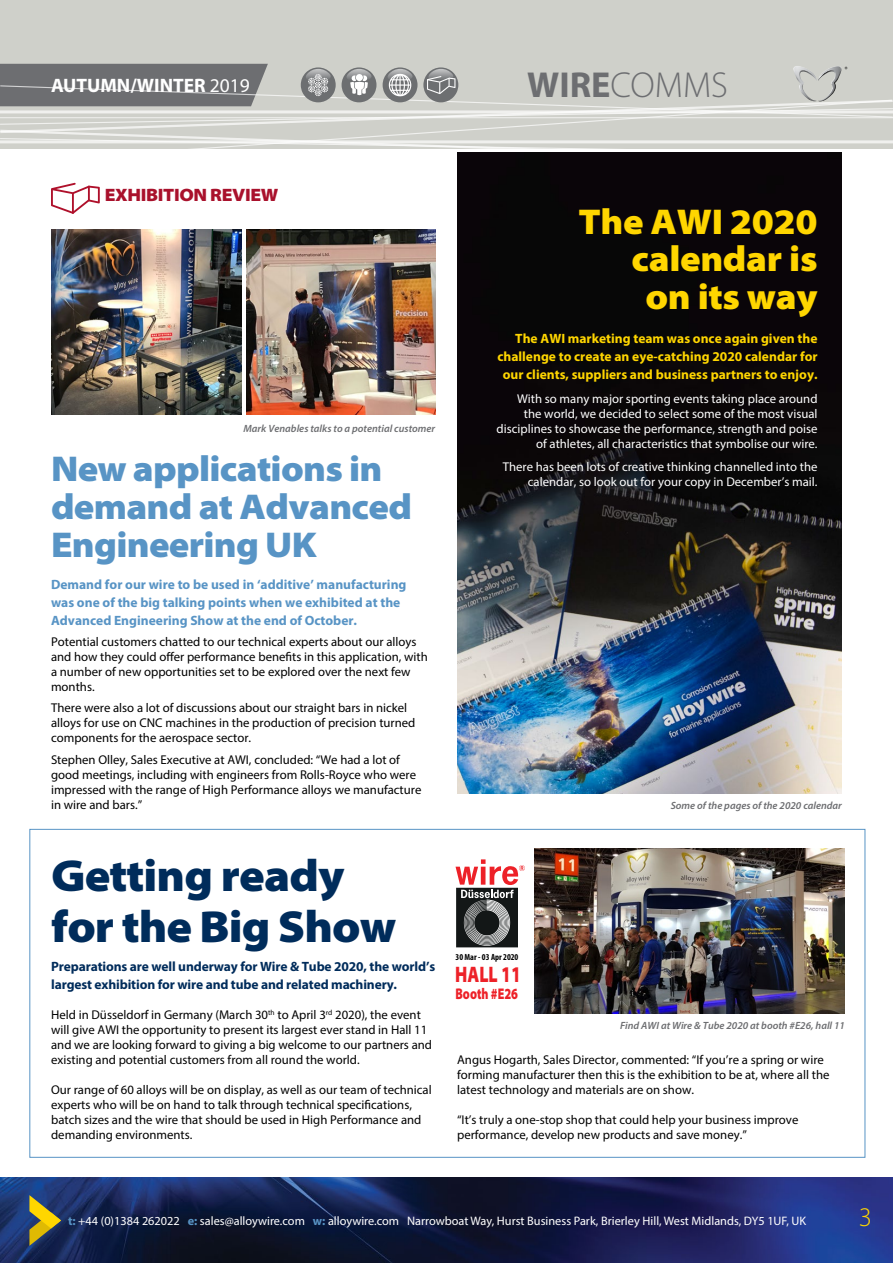
<style>
.page{position:relative;width:893px;height:1263px;background:#fff}
.page>*{position:absolute;margin:0;border:0;box-sizing:border-box;transform-origin:0 0}
.t1{font:900 semi-expanded 45px/51px "Myriad Pro";letter-spacing:-.02em;color:#002c5b}
.t2{font:300 36.15px "Myriad Pro";color:#6d6e71}
.t3{font:900 semi-expanded 36px/37.5px "Myriad Pro";letter-spacing:-.02em;color:#5894c5}
.t4{font:900 semi-expanded 36px/37.5px "Myriad Pro";letter-spacing:-.01em;color:#ffd600;text-align:right}
.t5{font:300 27px "Myriad Pro";color:#ffd600}
.t6{font:900 semi-expanded 22.5px "Myriad Pro";color:#ed2128;scale:.72 1}
.t7{font:700 19.5px "Myriad Pro";color:#fff}
.t8{font:900 semi-expanded 18px "Myriad Pro";letter-spacing:-.02em;color:#a9112c}
.t9{font:900 semi-expanded 15.45px "Myriad Pro";color:#ed2128;scale:.72 1}
.t10{font:700 13.5px/18px "Myriad Pro";color:#5894c5}
.t11{font:700 13.5px/18px "Myriad Pro";color:#ffd600;text-align:right}
.t12{font:700 13.5px/18px "Myriad Pro";letter-spacing:-.01em;color:#002c5b}
.t13{font:12.75px/15px "Myriad Pro";color:#000}
.t14{font:12.75px/15px "Myriad Pro";color:#fff;text-align:right}
.t15{font:12.3px "Myriad Pro";color:#fff}
.t16{font:italic 600 10.5px "Myriad Pro";color:#6d6e71}
.t17{font:700 condensed 9px "Myriad Pro";color:#000}
.s1{font-weight:400}
.s2{font-weight:700}
.s3{font-weight:700;color:#5894c5}
</style>
<div class="page">
<img style="left:0;top:1178px;width:893px;height:85px">
<img style="left:535px;top:848px;width:310px;height:166px">
<svg style="left:455px;top:859px;width:70px;height:87px"></svg>
<svg style="left:29px;top:1195px;width:32px;height:51px;background:#78733d"></svg>
<svg style="left:51px;top:183px;width:49px;height:31px"></svg>
<div style="left:0;top:0;width:893px;height:149px;background:#cfd0ca"></div>
<svg style="left:0;top:64px;width:893px;height:85px"></svg>
<img style="left:457px;top:152px;width:385px;height:641px">
<img style="left:51px;top:230px;width:191px;height:184px">
<img style="left:247px;top:230px;width:189px;height:184px">
<h3 class="t7" style="left:51px;top:73px;width:200px">AUTUMN/WINTER <span class="s1">2019</span></h3>
<h2 class="t2" style="left:527px;top:63px;width:202px"><span class="s2">WIRE</span>COMMS</h2>
<h3 class="t8" style="left:105px;top:183px;width:175px">EXHIBITION REVIEW</h3>
<p class="t16" style="left:244px;top:422px;width:193px">Mark Venables talks to a potential customer</p>
<h3 class="t3" style="left:51px;top:449px;width:363px">New applications in demand at Advanced<br>Engineering UK</h3>
<p class="t10" style="left:51px;top:574px;width:357px">Demand for our wire to be used in ‘additive’ manufacturing was one of the big talking points when we exhibited at the<br>Advanced Engineering Show at the end of October.</p>
<p class="t13" style="left:51px;top:634px;width:378px">Potential customers chatted to our technical experts about our alloys and how they could offer performance benefits in this application, with a number of new opportunities set to be explored over the next few months.</p>
<p class="t13" style="left:51px;top:700px;width:366px">There were also a lot of discussions about our straight bars in nickel alloys for use on CNC machines in the production of precision turned components for the aerospace sector.</p>
<p class="t13" style="left:51px;top:752px;width:372px">Stephen Olley, Sales Executive at AWI, concluded: “We had a lot of good meetings, including with engineers from Rolls-Royce who were impressed with the range of High Performance alloys we manufacture in wire and bars.”</p>
<h1 class="t1" style="left:51px;top:848px;width:347px">Getting ready for the Big Show</h1>
<p class="t12" style="left:51px;top:957px;width:386px">Preparations are well underway for Wire &amp; Tube 2020, the world’s largest exhibition for wire and tube and related machinery.</p>
<p class="t13" style="left:51px;top:1007px;width:382px">Held in Düsseldorf in Germany (March 30<sup>th</sup> to April 3<sup>rd</sup> 2020), the event will give AWI the opportunity to present its largest ever stand in Hall 11 and we are looking forward to giving a big welcome to our partners and existing and potential customers from all round the world.</p>
<p class="t13" style="left:51px;top:1082px;width:382px">Our range of 60 alloys will be on display, as well as our team of technical experts who will be on hand to talk through technical specifications, batch sizes and the wire that should be used in High Performance and demanding environments.</p>
<h3 class="t4" style="left:578px;top:201px;width:241px">The AWI 2020 calendar is on its way</h3>
<p class="t11" style="left:497px;top:329px;width:322px">The AWI marketing team was once again given the challenge to create an eye-catching 2020 calendar for our clients, suppliers and business partners to enjoy.</p>
<p class="t14" style="left:496px;top:391px;width:323px">With so many major sporting events taking place around the world, we decided to select some of the most visual disciplines to showcase the performance, strength and poise of athletes, all characteristics that symbolise our wire.</p>
<p class="t14" style="left:503px;top:459px;width:316px">There has been lots of creative thinking channelled into the calendar, so look out for your copy in December’s mail.</p>
<p class="t17" style="left:455px;top:951px;width:64px">30 Mar - 03 Apr 2020</p>
<p class="t9" style="left:455px;top:984px;width:88px">Booth #E26</p>
<h3 class="t6" style="left:455px;top:959px;width:93px">HALL 11</h3>
<p class="t16" style="left:671px;top:798px;width:173px">Some of the pages of the 2020 calendar</p>
<p class="t16" style="left:620px;top:1019px;width:226px">Find AWI at Wire &amp; Tube 2020 at booth #E26, hall 11</p>
<p class="t13" style="left:457px;top:1052px;width:374px">Angus Hogarth, Sales Director, commented: “If you’re a spring or wire forming manufacturer then this is the exhibition to be at, where all the latest technology and materials are on show.</p>
<p class="t13" style="left:457px;top:1112px;width:343px">“It’s truly a one-stop shop that could help your business improve performance, develop new products and save money.”</p>
<p class="t15" style="left:68px;top:1214px;width:740px"><span class="s3">t:</span> +44 (0)1384 262022 <span class="s3">e:</span> sales@alloywire.com <span class="s3">w:</span> alloywire.com Narrowboat Way, Hurst Business Park, Brierley Hill, West Midlands, DY5 1UF, UK</p>
<h3 class="t5" style="left:859px;top:1200px;width:15px">3</h3>
</div>
